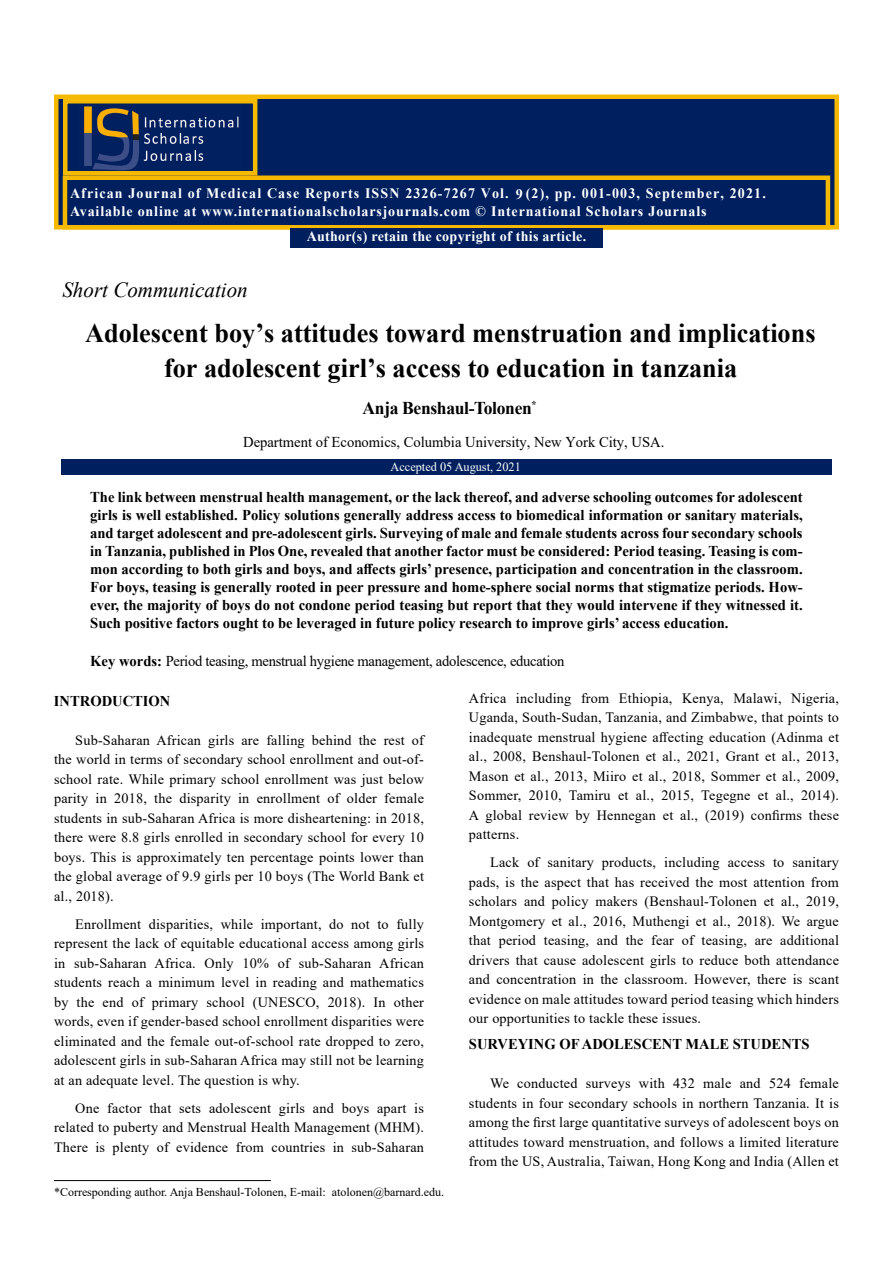
<style>
.page{position:relative;width:893px;height:1263px;background:#fff}
.page>*{position:absolute;margin:0;border:0;box-sizing:border-box;transform-origin:0 0}
.t1{font:700 27px/35.4px "Times New Roman";color:#000;text-align:center}
.t2{font:italic 21.6px "Times New Roman";color:#000}
.t3{font:700 18px "Times New Roman";letter-spacing:-.02em;color:#000}
.t4{font:700 15px/18px "Times New Roman";color:#000;text-align:justify}
.t5{font:15px "Times New Roman";letter-spacing:-.02em;color:#000}
.t6{font:15px "Times New Roman";color:#000}
.t7{font:700 14.4px/25px "Times New Roman";letter-spacing:.06em;color:#fff}
.t8{font:700 14.4px "Times New Roman";letter-spacing:.08em;color:#fff}
.t9{font:14.25px/19.5px "Times New Roman";letter-spacing:.015em;color:#000;text-align:justify}
.t10{font:12.6px "Times New Roman";color:#fff}
.t11{font:12px "Times New Roman";color:#000}
.s1{font-weight:700}
</style>
<div class="page">
<div style="left:54px;top:94px;width:785px;height:136px;background:#001f5f;border:4px solid #f5ba00"></div>
<div style="left:63px;top:176px;width:767px;height:54px;background:#001f5f;border:4px solid #f5ba00"></div>
<img style="left:84px;top:106px;width:155px;height:65px">
<div style="left:63px;top:99px;width:194px;height:77px;border:4px solid #f5ba00"></div>
<div style="left:290px;top:228px;width:313px;height:20px;background:#001f5f"></div>
<div style="left:61px;top:459px;width:771px;height:15px;background:#001f5f"></div>
<hr style="left:54px;top:1180px;width:217px;height:1px;background:#000">
<p class="t8" style="left:70px;top:183px;width:440px">African Journal of Medical Case Reports ISSN 2326-7267 Vol.</p>
<p class="t8" style="left:516px;top:183px;width:251px">9 (2), pp. 001-003, September, 2021.</p>
<p class="t7" style="left:307px;top:198px;width:401px;text-indent:-237px">Available online at www.internationalscholarsjournals.com © International Scholars Journals<br>Author(s) retain the copyright of this article.</p>
<h2 class="t2" style="left:62px;top:275px;width:187px">Short Communication</h2>
<h1 class="t1" style="left:85px;top:314px;width:732px">Adolescent boy’s attitudes toward menstruation and implications for adolescent girl’s access to education in tanzania</h1>
<p class="t3" style="left:363px;top:395px;width:175px">Anja Benshaul-Tolonen<sup>*</sup></p>
<p class="t6" style="left:243px;top:431px;width:423px">Department of Economics, Columbia University, New York City, USA.</p>
<p class="t10" style="left:391px;top:457px;width:132px">Accepted 05 August, 2021</p>
<p class="t4" style="left:90px;top:488px;width:714px">The link between menstrual health management, or the lack thereof, and adverse schooling outcomes for adolescent girls is well established. Policy solutions generally address access to biomedical information or sanitary materials, and target adolescent and pre-adolescent girls. Surveying of male and female students across four secondary schools in Tanzania, published in Plos One, revealed that another factor must be considered: Period teasing. Teasing is com&shy;mon according to both girls and boys, and affects girls’ presence, participation and concentration in the classroom.<br>For boys, teasing is generally rooted in peer pressure and home-sphere social norms that stigmatize periods. How&shy;ever, the majority of boys do not condone period teasing but report that they would intervene if they witnessed it.<br>Such positive factors ought to be leveraged in future policy research to improve girls’ access education.</p>
<p class="t5" style="left:90px;top:650px;width:476px"><span class="s1">Key words:</span> Period teasing, menstrual hygiene management, adolescence, education</p>
<p class="t4" style="left:54px;top:692px;width:118px">INTRODUCTION</p>
<p class="t9" style="left:54px;top:730px;width:372px;text-indent:21px">Sub-Saharan African girls are falling behind the rest of the world in terms of secondary school enrollment and out-of&shy;school rate. While primary school enrollment was just below parity in 2018, the disparity in enrollment of older female students in sub-Saharan Africa is more disheartening: in 2018, there were 8.8 girls enrolled in secondary school for every 10 boys. This is approximately ten percentage points lower than the global average of 9.9 girls per 10 boys (The World Bank et al., 2018).</p>
<p class="t9" style="left:54px;top:914px;width:372px;text-indent:21px">Enrollment disparities, while important, do not to fully represent the lack of equitable educational access among girls in sub-Saharan Africa. Only 10% of sub-Saharan African students reach a minimum level in reading and mathematics by the end of primary school (UNESCO, 2018). In other words, even if gender-based school enrollment disparities were eliminated and the female out-of-school rate dropped to zero, adolescent girls in sub-Saharan Africa may still not be learning at an adequate level. The question is why.</p>
<p class="t9" style="left:54px;top:1098px;width:371px;text-indent:21px">One factor that sets adolescent girls and boys apart is related to puberty and Menstrual Health Management (MHM).<br>There is plenty of evidence from countries in sub-Saharan</p>
<p class="t9" style="left:469px;top:688px;width:372px">Africa including from Ethiopia, Kenya, Malawi, Nigeria, Uganda, South-Sudan, Tanzania, and Zimbabwe, that points to inadequate menstrual hygiene affecting education (Adinma et al., 2008, Benshaul-Tolonen et al., 2021, Grant et al., 2013, Mason et al., 2013, Miiro et al., 2018, Sommer et al., 2009, Sommer, 2010, Tamiru et al., 2015, Tegegne et al., 2014).<br>A global review by Hennegan et al., (2019) confirms these patterns.</p>
<p class="t9" style="left:469px;top:852px;width:372px;text-indent:21px">Lack of sanitary products, including access to sanitary pads, is the aspect that has received the most attention from scholars and policy makers (Benshaul-Tolonen et al., 2019, Montgomery et al., 2016, Muthengi et al., 2018). We argue that period teasing, and the fear of teasing, are additional drivers that cause adolescent girls to reduce both attendance and concentration in the classroom. However, there is scant evidence on male attitudes toward period teasing which hinders our opportunities to tackle these issues.</p>
<p class="t4" style="left:469px;top:1035px;width:342px">SURVEYING OF ADOLESCENT MALE STUDENTS</p>
<p class="t9" style="left:469px;top:1073px;width:372px;text-indent:21px">We conducted surveys with 432 male and 524 female students in four secondary schools in northern Tanzania. It is among the first large quantitative surveys of adolescent boys on attitudes toward menstruation, and follows a limited literature from the US, Australia, Taiwan, Hong Kong and India (Allen et</p>
<p class="t11" style="left:54px;top:1184px;width:392px">*Corresponding author. Anja Benshaul-Tolonen, E-mail: atolonen@barnard.edu.</p>
</div>
